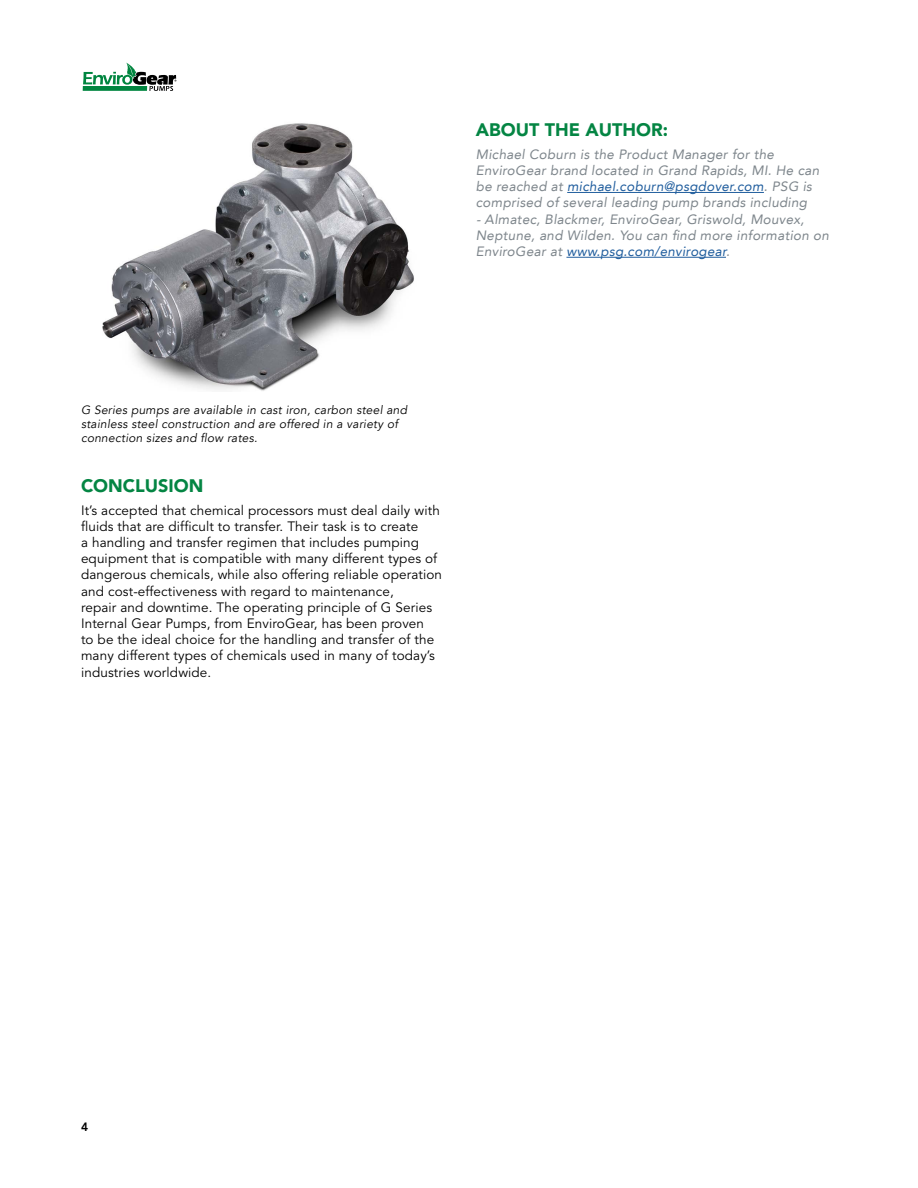
<style>
.page{position:relative;width:918px;height:1188px;background:#fff}
.page>*{position:absolute;margin:0;border:0;box-sizing:border-box;transform-origin:0 0}
.t1{font:900 18px "Avenir";color:#048543}
.t2{font:13.5px/16.2px "Avenir";letter-spacing:.01em;color:#000}
.t3{font:italic 13.5px/16.2px "Avenir LT";letter-spacing:.02em;color:#7e868c}
.t4{font:italic 12px/14.4px "Avenir LT";letter-spacing:.02em;color:#000}
.t5{font:800 12px "Avenir";color:#000}
.s1{color:#215e9e}
</style>
<div class="page">
<img style="left:102px;top:123px;width:312px;height:268px">
<svg style="left:83px;top:63px;width:93px;height:28px"></svg>
<hr style="left:567px;top:192px;width:197px;height:1px;background:#215e9e">
<hr style="left:566px;top:257px;width:160px;height:1px;background:#215e9e">
<h1 class="t1" style="left:476px;top:119px;width:194px">ABOUT THE AUTHOR:</h1>
<p class="t3" style="left:476px;top:146px;width:345px">Michael Coburn is the Product Manager for the EnviroGear brand located in Grand Rapids, MI. He can be reached at <span class="s1">michael.coburn@psgdover.com</span>. PSG is comprised of several leading pump brands including</p>
<p class="t3" style="left:476px;top:211px;width:355px">- Almatec, Blackmer, EnviroGear, Griswold, Mouvex,<br>Neptune, and Wilden. You can find more information on<br>EnviroGear at <span class="s1">www.psg.com/envirogear</span>.</p>
<p class="t4" style="left:81px;top:403px;width:328px">G Series pumps are available in cast iron, carbon steel and stainless steel construction and are offered in a variety of connection sizes and flow rates.</p>
<h1 class="t1" style="left:81px;top:474px;width:124px">CONCLUSION</h1>
<p class="t2" style="left:81px;top:502px;width:363px">It’s accepted that chemical processors must deal daily with fluids that are difficult to transfer. Their task is to create<br>a handling and transfer regimen that includes pumping equipment that is compatible with many different types of dangerous chemicals, while also offering reliable operation and cost-effectiveness with regard to maintenance,<br>repair and downtime. The operating principle of G Series Internal Gear Pumps, from EnviroGear, has been proven<br>to be the ideal choice for the handling and transfer of the many different types of chemicals used in many of today’s industries worldwide.</p>
<p class="t5" style="left:81px;top:1119px;width:9px">4</p>
</div>
